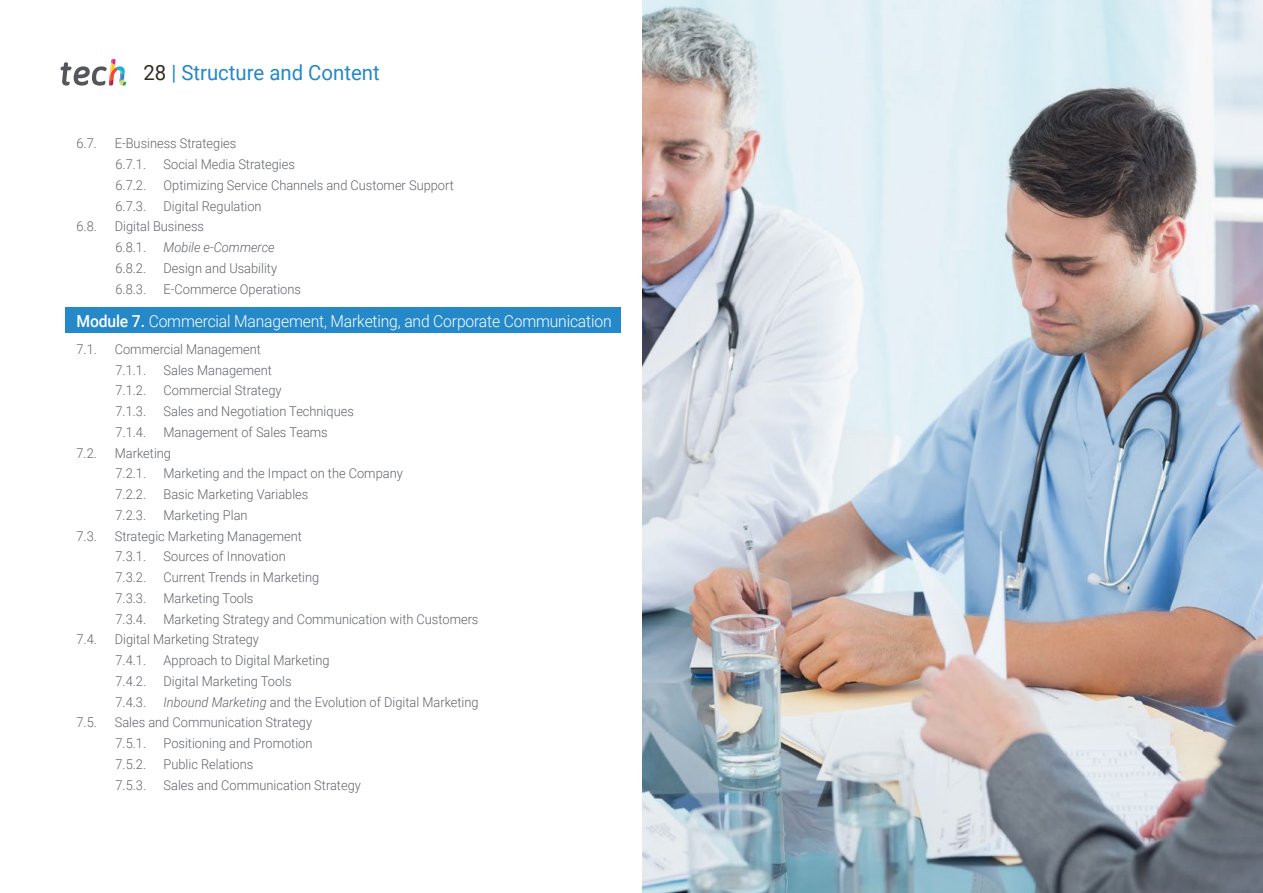
<style>
.page{position:relative;width:1263px;height:893px;background:#fff}
.page>*{position:absolute;margin:0;border:0;box-sizing:border-box;transform-origin:0 0}
.t1{font:21px "Roboto";color:#2488c9}
.t2{font:300 16.5px "Roboto";letter-spacing:-.01em;color:#fff;scale:.95 1}
.t3{font:300 13.5px/20.7px "Roboto";color:#61646a;scale:.95 1}
.t4{font:italic 300 13.5px "Roboto";color:#61646a;scale:.95 1}
.s1{color:#312e20}
.s2{font-weight:500}
.s3{font-style:italic}
</style>
<div class="page">
<svg style="left:61px;top:59px;width:65px;height:27px"></svg>
<div style="left:65px;top:308px;width:556px;height:25px;background:#2488c9"></div>
<img style="left:642px;top:0;width:621px;height:893px">
<h1 class="t1" style="left:144px;top:57px;width:238px"><span class="s1">28</span> | Structure and Content</h1>
<p class="t3" style="left:77px;top:133px;width:23px">6.7.</p>
<p class="t3" style="left:115px;top:133px;width:129px">E-Business Strategies<br>6.7.1.</p>
<p class="t3" style="left:164px;top:153px;width:140px">Social Media Strategies</p>
<p class="t3" style="left:116px;top:174px;width:34px">6.7.2.</p>
<p class="t3" style="left:164px;top:174px;width:307px">Optimizing Service Channels and Customer Support</p>
<p class="t3" style="left:116px;top:195px;width:34px">6.7.3.</p>
<p class="t3" style="left:164px;top:195px;width:105px">Digital Regulation</p>
<p class="t3" style="left:77px;top:216px;width:23px">6.8.</p>
<p class="t3" style="left:115px;top:216px;width:95px">Digital Business<br>6.8.1.</p>
<p class="t4" style="left:164px;top:238px;width:118px">Mobile e-Commerce</p>
<p class="t3" style="left:116px;top:257px;width:34px">6.8.2.</p>
<p class="t3" style="left:164px;top:257px;width:121px">Design and Usability</p>
<p class="t3" style="left:116px;top:278px;width:34px">6.8.3.</p>
<p class="t3" style="left:164px;top:278px;width:146px">E-Commerce Operations</p>
<p class="t2" style="left:77px;top:309px;width:565px"><span class="s2">Module 7.</span> Commercial Management, Marketing, and Corporate Communication</p>
<p class="t3" style="left:77px;top:338px;width:23px">7.1.</p>
<p class="t3" style="left:115px;top:338px;width:155px">Commercial Management<br>7.1.1.</p>
<p class="t3" style="left:164px;top:359px;width:116px">Sales Management</p>
<p class="t3" style="left:116px;top:380px;width:34px">7.1.2.</p>
<p class="t3" style="left:164px;top:380px;width:126px">Commercial Strategy</p>
<p class="t3" style="left:116px;top:400px;width:34px">7.1.3.</p>
<p class="t3" style="left:164px;top:400px;width:202px">Sales and Negotiation Techniques</p>
<p class="t3" style="left:116px;top:421px;width:34px">7.1.4.</p>
<p class="t3" style="left:164px;top:421px;width:174px">Management of Sales Teams</p>
<p class="t3" style="left:77px;top:442px;width:23px">7.2.</p>
<p class="t3" style="left:115px;top:442px;width:61px">Marketing<br>7.2.1.</p>
<p class="t3" style="left:164px;top:463px;width:253px">Marketing and the Impact on the Company</p>
<p class="t3" style="left:116px;top:483px;width:34px">7.2.2.</p>
<p class="t3" style="left:164px;top:483px;width:154px">Basic Marketing Variables</p>
<p class="t3" style="left:116px;top:504px;width:34px">7.2.3.</p>
<p class="t3" style="left:164px;top:504px;width:90px">Marketing Plan</p>
<p class="t3" style="left:77px;top:525px;width:23px">7.3.</p>
<p class="t3" style="left:115px;top:525px;width:199px">Strategic Marketing Management<br>7.3.1.</p>
<p class="t3" style="left:164px;top:546px;width:130px">Sources of Innovation</p>
<p class="t3" style="left:116px;top:566px;width:34px">7.3.2.</p>
<p class="t3" style="left:164px;top:566px;width:165px">Current Trends in Marketing</p>
<p class="t3" style="left:116px;top:587px;width:34px">7.3.3.</p>
<p class="t3" style="left:164px;top:587px;width:96px">Marketing Tools</p>
<p class="t3" style="left:116px;top:608px;width:34px">7.3.4.</p>
<p class="t3" style="left:164px;top:608px;width:333px">Marketing Strategy and Communication with Customers</p>
<p class="t3" style="left:77px;top:629px;width:23px">7.4.</p>
<p class="t3" style="left:115px;top:629px;width:153px">Digital Marketing Strategy<br>7.4.1.</p>
<p class="t3" style="left:164px;top:649px;width:176px">Approach to Digital Marketing</p>
<p class="t3" style="left:116px;top:670px;width:34px">7.4.2.</p>
<p class="t3" style="left:164px;top:670px;width:136px">Digital Marketing Tools</p>
<p class="t3" style="left:116px;top:691px;width:34px">7.4.3.</p>
<p class="t3" style="left:164px;top:691px;width:333px"><span class="s3">Inbound Marketing</span> and the Evolution of Digital Marketing</p>
<p class="t3" style="left:77px;top:712px;width:23px">7.5.</p>
<p class="t3" style="left:115px;top:712px;width:209px">Sales and Communication Strategy<br>7.5.1.</p>
<p class="t3" style="left:164px;top:732px;width:158px">Positioning and Promotion</p>
<p class="t3" style="left:116px;top:753px;width:34px">7.5.2.</p>
<p class="t3" style="left:164px;top:753px;width:96px">Public Relations</p>
<p class="t3" style="left:116px;top:774px;width:34px">7.5.3.</p>
<p class="t3" style="left:164px;top:774px;width:209px">Sales and Communication Strategy</p>
</div>
